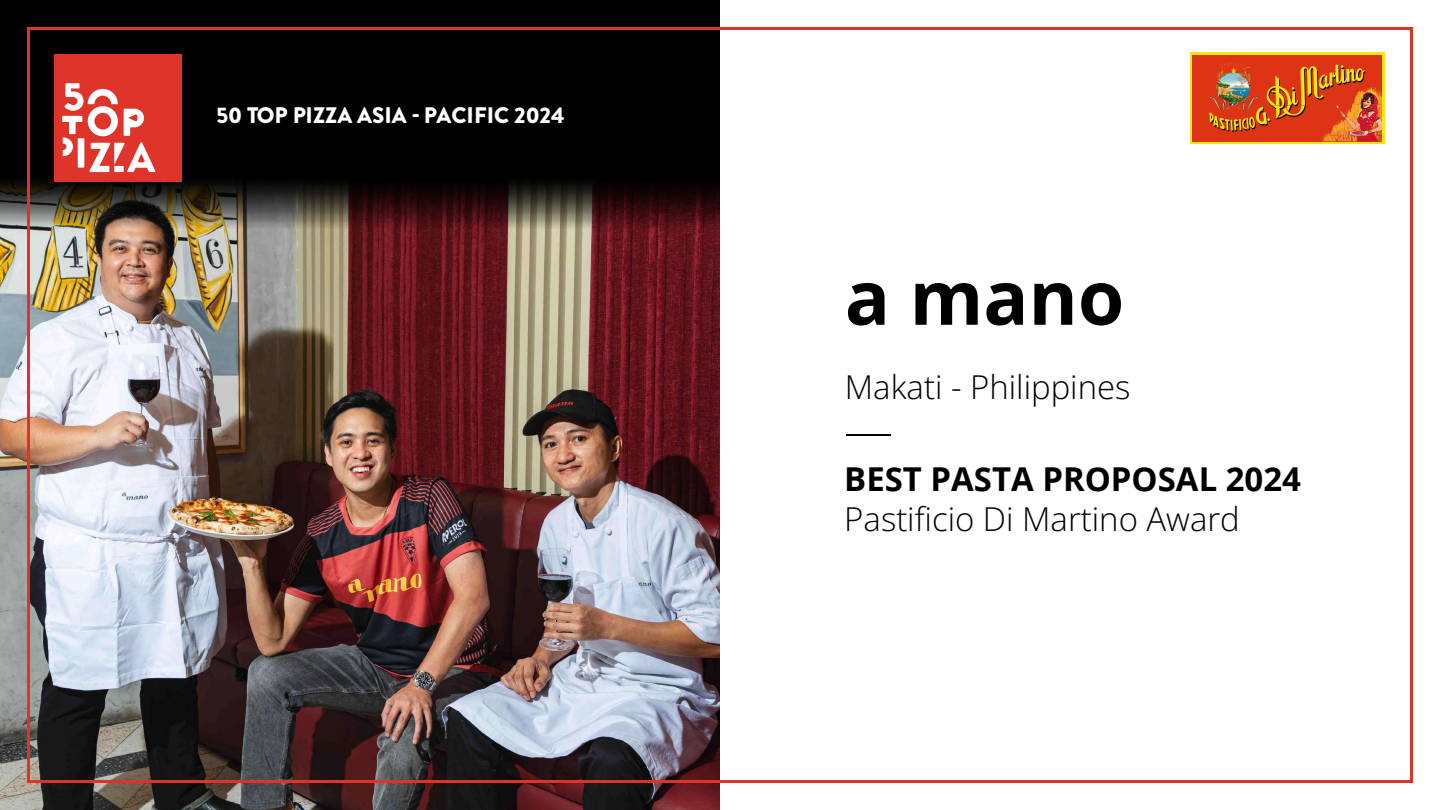
<style>
.page{position:relative;width:1440px;height:810px;background:#fff}
.page>*{position:absolute;margin:0;border:0;box-sizing:border-box;transform-origin:0 0}
.t1{font:700 75px "Open Sans";color:#000}
.t2{font:32.92px "Open Sans";color:#000}
.t3{font:700 32.92px "Open Sans";color:#000}
.t4{font:900 22.5px "Brandon Grotesque";color:#fff}
</style>
<div class="page">
<img style="left:0;top:229px;width:720px;height:581px">
<svg style="left:0;top:0;width:720px;height:229px;background:#150d0b"></svg>
<svg style="left:54px;top:54px;width:127px;height:127px"></svg>
<hr style="left:846px;top:435px;width:45px;height:1px;background:#000">
<div style="left:205px;top:92px;width:371px;height:51px;background:#000"></div>
<svg style="left:1190px;top:53px;width:194px;height:91px"></svg>
<div style="left:1192px;top:55px;width:190px;height:86px;background:#de3416"></div>
<img style="left:1322px;top:136px;width:60px;height:5px">
<img style="left:1375px;top:104px;width:7px;height:13px">
<img style="left:1375px;top:92px;width:7px;height:12px">
<img style="left:1209px;top:65px;width:166px;height:67px">
<img style="left:1212px;top:99px;width:28px;height:11px">
<img style="left:1216px;top:73px;width:11px;height:19px">
<img style="left:1218px;top:67px;width:33px;height:6px">
<img style="left:1218px;top:62px;width:28px;height:5px">
<p class="t4" style="left:216px;top:99px;width:350px">50 TOP PIZZA ASIA - PACIFIC 2024</p>
<h1 class="t1" style="left:845px;top:245px;width:281px">a mano</h1>
<p class="t2" style="left:845px;top:365px;width:287px">Makati - Philippines</p>
<p class="t3" style="left:844px;top:456px;width:458px">BEST PASTA PROPOSAL 2024</p>
<p class="t2" style="left:844px;top:496px;width:397px">Pastificio Di Martino Award</p>
</div>
